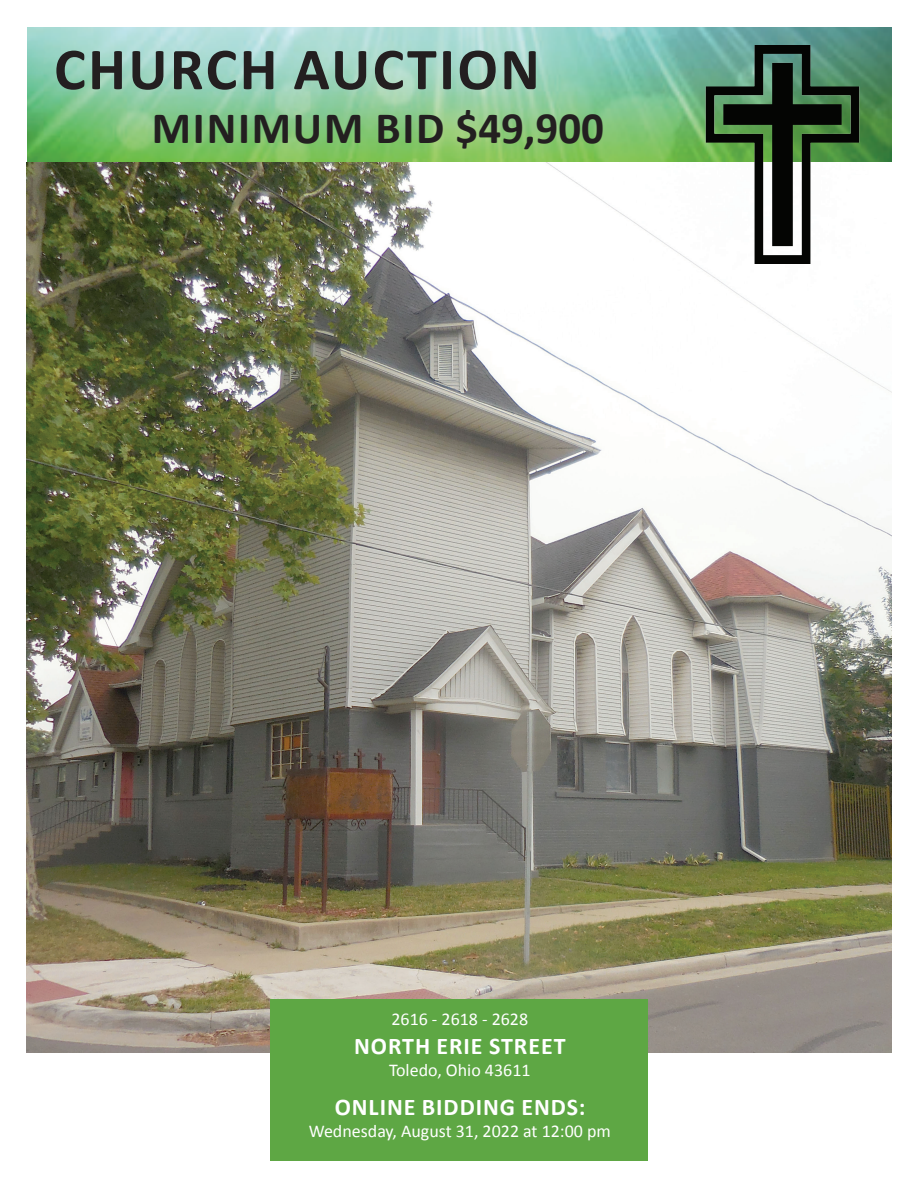
<style>
.page{position:relative;width:918px;height:1188px;background:#fff}
.page>*{position:absolute;margin:0;border:0;box-sizing:border-box;transform-origin:0 0}
.t1{font:700 60px "Calibri";letter-spacing:.04em;color:#231f20}
.t2{font:700 45px "Calibri";letter-spacing:.04em;color:#231f20}
.t3{font:700 24px "Calibri";letter-spacing:.04em;color:#fff}
.t4{font:18px "Calibri";color:#fff}
</style>
<div class="page">
<img style="left:27px;top:27px;width:864px;height:1026px">
<div style="left:270px;top:999px;width:378px;height:162px;background:#5ea744"></div>
<img style="left:674px;top:46px;width:217px;height:217px">
<h1 class="t1" style="left:54px;top:27px;width:487px">CHURCH AUCTION</h1>
<h2 class="t2" style="left:152px;top:96px;width:454px">MINIMUM BID $49,900</h2>
<p class="t4" style="left:391px;top:1007px;width:138px">2616 - 2618 - 2628</p>
<h3 class="t3" style="left:354px;top:1029px;width:213px">NORTH ERIE STREET</h3>
<p class="t4" style="left:389px;top:1057px;width:143px">Toledo, Ohio 43611</p>
<h3 class="t3" style="left:335px;top:1091px;width:252px">ONLINE BIDDING ENDS:</h3>
<p class="t4" style="left:309px;top:1119px;width:304px">Wednesday, August 31, 2022 at 12:00 pm</p>
</div>
